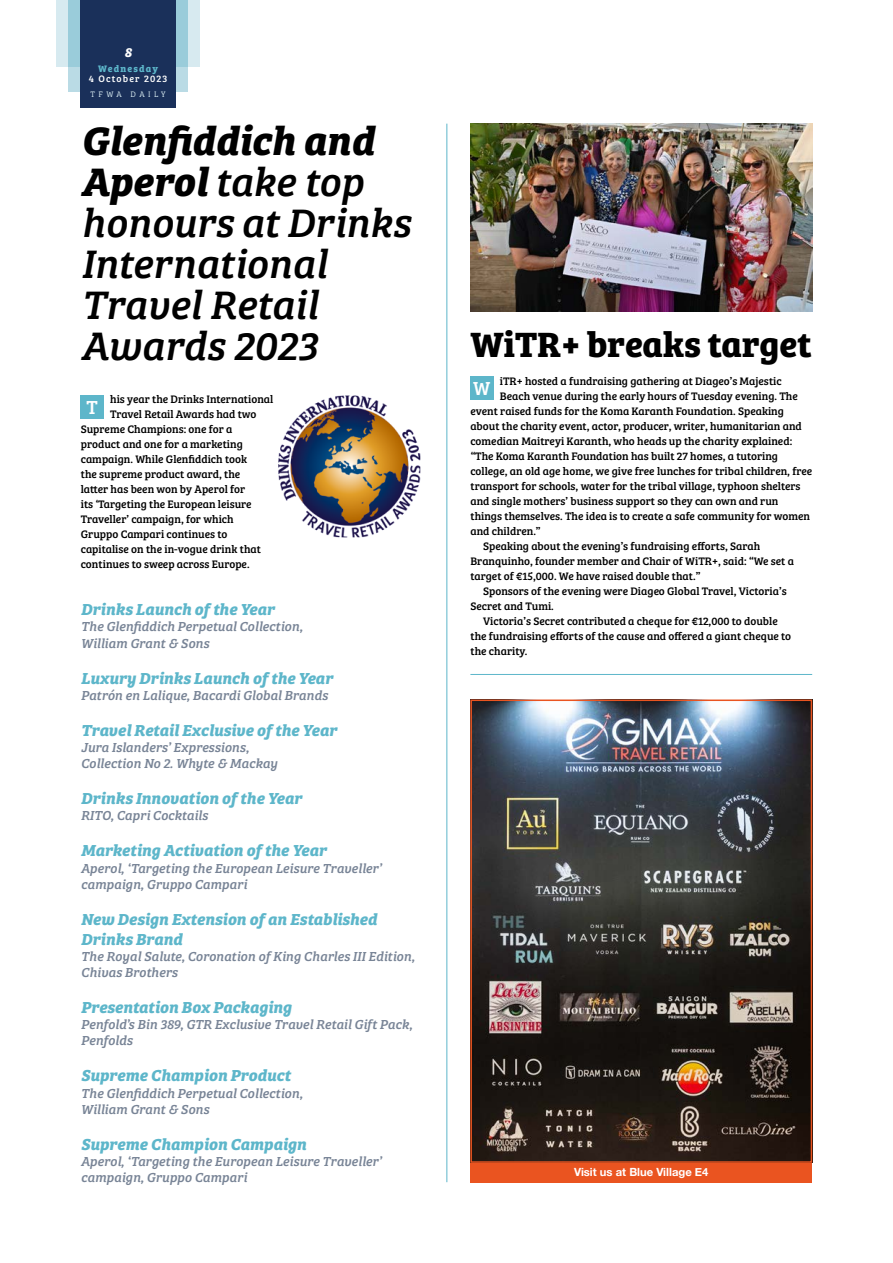
<style>
.page{position:relative;width:893px;height:1263px;background:#fff}
.page>*{position:absolute;margin:0;border:0;box-sizing:border-box;transform-origin:0 0}
.t1{font:italic 41.1px/41.1px "Bree Serif";color:#000}
.t2{font:700 36.3px "Bree Serif";color:#000}
.t3{font:19.5px "Bree Serif";color:#fff}
.t4{font:italic 700 16.5px/19.8px "Bree Serif";color:#5db6ca}
.t5{font:italic 13.5px/16.2px "Bree Serif";color:#788496}
.t6{font:italic 700 13.5px "Bree Serif";color:#fff}
.t7{font:11.25px "Bree Serif";color:#000}
.t8{font:700 11.25px "Helvetica Neue";color:#fff}
.t9{font:9.75px "Bree Serif";letter-spacing:.12em;color:#fff}
.t10{font:700 9.75px "Bree Serif";letter-spacing:.12em;color:#5db6ca}
.t11{font:300 8.25px "Bree Serif";letter-spacing:.42em;color:#d7eaf0}
.s1{font-weight:700}
</style>
<div class="page">
<img style="left:278px;top:396px;width:142px;height:141px">
<div style="left:81px;top:395px;width:23px;height:23px;background:#5db6ca"></div>
<hr style="left:446px;top:124px;width:1px;height:1058px;background:#5db6ca">
<hr style="left:470px;top:674px;width:342px;height:1px;background:#5db6ca">
<img style="left:470px;top:124px;width:343px;height:188px">
<div style="left:470px;top:377px;width:23px;height:23px;background:#5db6ca"></div>
<img style="left:473px;top:702px;width:336px;height:458px">
<div style="left:470px;top:699px;width:342px;height:464px;border:2px solid #ea5420"></div>
<div style="left:470px;top:1163px;width:342px;height:19px;background:#ea5420"></div>
<div style="left:56px;top:0;width:144px;height:67px;background:#d7eaf0"></div>
<div style="left:68px;top:67px;width:120px;height:24px;background:#badbe5"></div>
<div style="left:68px;top:0;width:120px;height:67px;background:#9accda"></div>
<div style="left:80px;top:0;width:96px;height:108px;background:#1a305a"></div>
<p class="t6" style="left:125px;top:42px;width:9px">8</p>
<p class="t11" style="left:91px;top:89px;width:77px">TFWA DAILY</p>
<p class="t10" style="left:98px;top:61px;width:61px">Wednesday</p>
<p class="t9" style="left:89px;top:72px;width:80px">4 October 2023</p>
<h1 class="t1" style="left:81px;top:117px;width:331px"><span class="s1">Glenfiddich and<br>Aperol</span> take top honours at Drinks<br>International<br>Travel Retail<br>Awards 2023</h1>
<h3 class="t3" style="left:87px;top:393px;width:13px">T</h3>
<p class="t7" style="left:110px;top:391px;width:165px">his year the Drinks International</p>
<p class="t7" style="left:110px;top:406px;width:148px">Travel Retail Awards had two</p>
<p class="t7" style="left:81px;top:421px;width:153px">Supreme Champions: one for a</p>
<p class="t7" style="left:81px;top:436px;width:164px">product and one for a marketing</p>
<p class="t7" style="left:81px;top:451px;width:168px">campaign. While Glenfiddich took</p>
<p class="t7" style="left:81px;top:466px;width:161px">the supreme product award, the</p>
<p class="t7" style="left:81px;top:481px;width:166px">latter has been won by Aperol for</p>
<p class="t7" style="left:81px;top:496px;width:172px">its ‘Targeting the European leisure</p>
<p class="t7" style="left:81px;top:511px;width:154px">Traveller’ campaign, for which</p>
<p class="t7" style="left:81px;top:526px;width:148px">Gruppo Campari continues to</p>
<p class="t7" style="left:81px;top:541px;width:182px">capitalise on the in-vogue drink that</p>
<p class="t7" style="left:81px;top:556px;width:170px">continues to sweep across Europe.</p>
<h3 class="t4" style="left:81px;top:598px;width:195px">Drinks Launch of the Year</h3>
<p class="t5" style="left:81px;top:618px;width:223px">The Glenfiddich Perpetual Collection,<br>William Grant &amp; Sons</p>
<h3 class="t4" style="left:81px;top:666px;width:254px">Luxury Drinks Launch of the Year</h3>
<p class="t5" style="left:81px;top:686px;width:249px">Patrón en Lalique, Bacardi Global Brands</p>
<h3 class="t4" style="left:81px;top:719px;width:258px">Travel Retail Exclusive of the Year</h3>
<p class="t5" style="left:81px;top:738px;width:198px">Jura Islanders’ Expressions,<br>Collection No 2. Whyte &amp; Mackay</p>
<h3 class="t4" style="left:81px;top:787px;width:223px">Drinks Innovation of the Year</h3>
<p class="t5" style="left:81px;top:807px;width:129px">RITO, Capri Cocktails</p>
<h3 class="t4" style="left:81px;top:839px;width:247px">Marketing Activation of the Year</h3>
<p class="t5" style="left:81px;top:859px;width:302px">Aperol, ‘Targeting the European Leisure Traveller’ campaign, Gruppo Campari</p>
<h3 class="t4" style="left:81px;top:908px;width:298px">New Design Extension of an Established<br>Drinks Brand</h3>
<p class="t5" style="left:81px;top:947px;width:335px">The Royal Salute, Coronation of King Charles III Edition,<br>Chivas Brothers</p>
<h3 class="t4" style="left:81px;top:996px;width:212px">Presentation Box Packaging</h3>
<p class="t5" style="left:81px;top:1015px;width:333px">Penfold’s Bin 389, GTR Exclusive Travel Retail Gift Pack,<br>Penfolds</p>
<h3 class="t4" style="left:81px;top:1064px;width:211px">Supreme Champion Product</h3>
<p class="t5" style="left:81px;top:1084px;width:223px">The Glenfiddich Perpetual Collection,<br>William Grant &amp; Sons</p>
<h3 class="t4" style="left:81px;top:1133px;width:227px">Supreme Champion Campaign</h3>
<p class="t5" style="left:81px;top:1152px;width:302px">Aperol, ‘Targeting the European Leisure Traveller’ campaign, Gruppo Campari</p>
<h2 class="t2" style="left:470px;top:316px;width:343px">WiTR+ breaks target</h2>
<p class="t7" style="left:500px;top:372px;width:284px">iTR+ hosted a fundraising gathering at Diageo’s Majestic</p>
<p class="t7" style="left:500px;top:387px;width:300px">Beach venue during the early hours of Tuesday evening. The</p>
<p class="t7" style="left:470px;top:402px;width:315px">event raised funds for the Koma Karanth Foundation. Speaking</p>
<p class="t7" style="left:470px;top:417px;width:333px">about the charity event, actor, producer, writer, humanitarian and</p>
<p class="t7" style="left:470px;top:432px;width:323px">comedian Maitreyi Karanth, who heads up the charity explained:</p>
<p class="t7" style="left:470px;top:447px;width:309px">“The Koma Karanth Foundation has built 27 homes, a tutoring</p>
<p class="t7" style="left:470px;top:462px;width:343px">college, an old age home, we give free lunches for tribal children, free</p>
<p class="t7" style="left:470px;top:477px;width:332px">transport for schools, water for the tribal village, typhoon shelters</p>
<p class="t7" style="left:470px;top:492px;width:310px">and single mothers’ business support so they can own and run</p>
<p class="t7" style="left:470px;top:507px;width:341px">things themselves. The idea is to create a safe community for women</p>
<p class="t7" style="left:470px;top:522px;width:72px">and children.”</p>
<p class="t7" style="left:483px;top:537px;width:279px">Speaking about the evening’s fundraising efforts, Sarah</p>
<p class="t7" style="left:470px;top:552px;width:325px">Branquinho, founder member and Chair of WiTR+, said: “We set a</p>
<p class="t7" style="left:470px;top:567px;width:232px">target of €15,000. We have raised double that.”</p>
<p class="t7" style="left:483px;top:582px;width:305px">Sponsors of the evening were Diageo Global Travel, Victoria’s</p>
<p class="t7" style="left:470px;top:597px;width:85px">Secret and Tumi.</p>
<p class="t7" style="left:483px;top:612px;width:296px">Victoria’s Secret contributed a cheque for €12,000 to double</p>
<p class="t7" style="left:470px;top:627px;width:322px">the fundraising efforts of the cause and offered a giant cheque to</p>
<p class="t7" style="left:470px;top:642px;width:58px">the charity.</p>
<h3 class="t3" style="left:473px;top:374px;width:19px">W</h3>
<p class="t8" style="left:574px;top:1163px;width:136px">Visit us at Blue Village E4</p>
</div>
